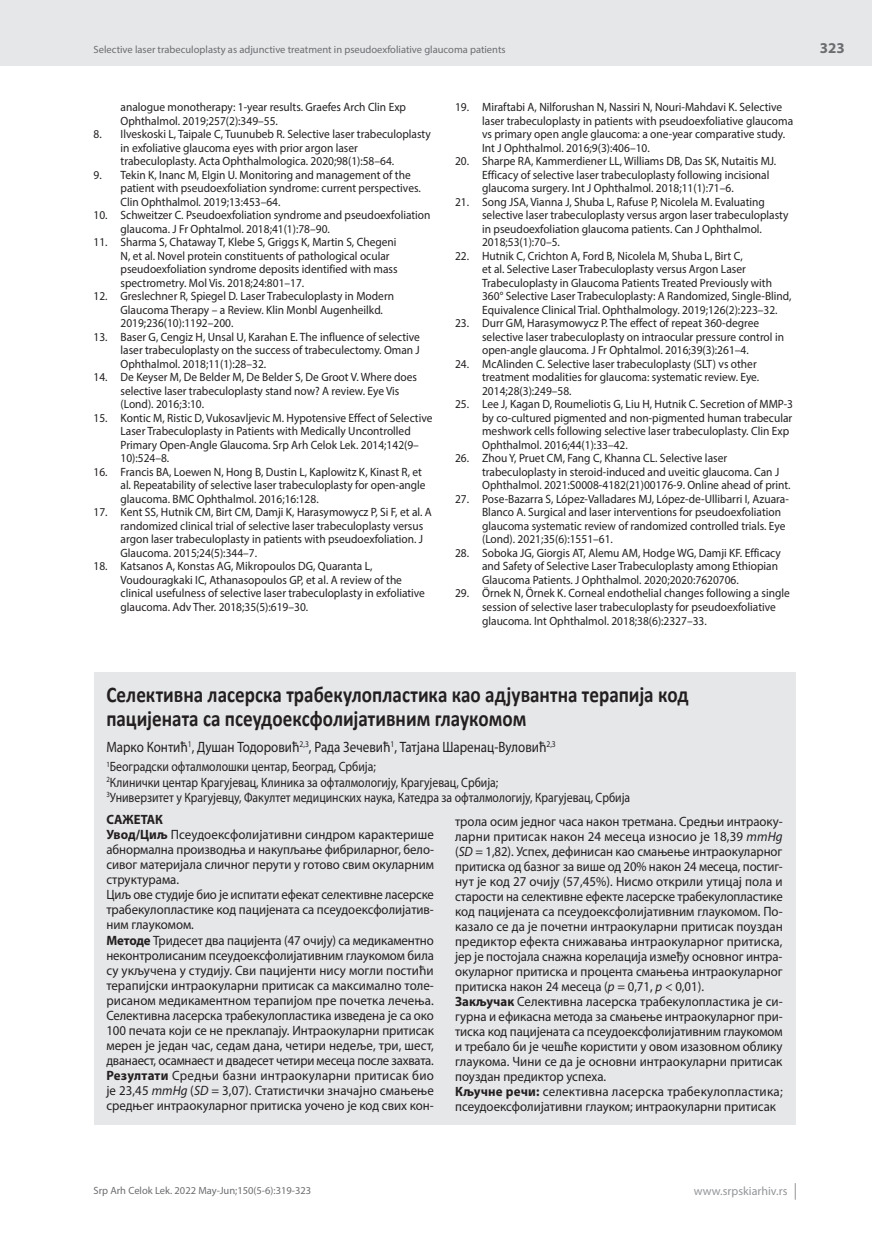
<style>
.page{position:relative;width:872px;height:1234px;background:#fff}
.page>*{position:absolute;margin:0;border:0;box-sizing:border-box;transform-origin:0 0}
.t1{font:700 22.5px/24px "Calibri";color:#231f20;scale:.85 1}
.t2{font:15px "Myriad Pro";color:#231f20;scale:.87 1}
.t3{font:700 15px "Myriad Pro";color:#6c6d70}
.t4{font:13.5px/15px "Myriad Pro";color:#231f20;scale:.95 1}
.t5{font:13.5px/15px "Myriad Pro";color:#231f20;scale:.96 1}
.t6{font:13.5px/15px "Myriad Pro";color:#231f20;scale:.87 1}
.t7{font:12px/13.5px "Myriad Pro";color:#231f20;scale:.95 1}
.t8{font:12px "Myriad Pro";color:#939598}
.t9{font:10.5px "Myriad Pro";color:#6c6d70}
.s1{font-weight:700}
.s2{font-style:italic}
</style>
<div class="page">
<div style="left:0;top:0;width:872px;height:66px;background:#e6e7e9"></div>
<svg style="left:795px;top:1183px;width:1px;height:16px"></svg>
<div style="left:94px;top:672px;width:701px;height:452px;background:#e6e7e9"></div>
<p class="t9" style="left:94px;top:43px;width:413px">Selective laser trabeculoplasty as adjunctive treatment in pseudoexfoliative glaucoma patients</p>
<p class="t7" style="left:121px;top:100px;width:302px">analogue monotherapy: 1-year results. Graefes Arch Clin Exp<br>Ophthalmol. 2019;257(2):349–55.</p>
<p class="t7" style="left:121px;top:127px;width:328px;text-indent:-27px">8. Ilveskoski L, Taipale C, Tuunubeb R. Selective laser trabeculoplasty in exfoliative glaucoma eyes with prior argon laser trabeculoplasty. Acta Ophthalmologica. 2020;98(1):58–64.</p>
<p class="t7" style="left:121px;top:168px;width:317px;text-indent:-27px">9. Tekin K, Inanc M, Elgin U. Monitoring and management of the patient with pseudoexfoliation syndrome: current perspectives.<br>Clin Ophthalmol. 2019;13:453–64.</p>
<p class="t7" style="left:121px;top:208px;width:328px;text-indent:-27px">10. Schweitzer C. Pseudoexfoliation syndrome and pseudoexfoliation glaucoma. J Fr Ophtalmol. 2018;41(1):78–90.</p>
<p class="t7" style="left:121px;top:235px;width:293px;text-indent:-27px">11. Sharma S, Chataway T, Klebe S, Griggs K, Martin S, Chegeni N, et al. Novel protein constituents of pathological ocular pseudoexfoliation syndrome deposits identified with mass spectrometry. Mol Vis. 2018;24:801–17.</p>
<p class="t7" style="left:121px;top:289px;width:289px;text-indent:-27px">12. Greslechner R, Spiegel D. Laser Trabeculoplasty in Modern<br>Glaucoma Therapy – a Review. Klin Monbl Augenheilkd.<br>2019;236(10):1192–200.</p>
<p class="t7" style="left:121px;top:330px;width:317px;text-align:justify;text-indent:-27px">13. Baser G, Cengiz H, Unsal U, Karahan E. The influence of selective laser trabeculoplasty on the success of trabeculectomy. Oman J Ophthalmol. 2018;11(1):28–32.</p>
<p class="t7" style="left:121px;top:370px;width:313px;text-indent:-27px">14. De Keyser M, De Belder M, De Belder S, De Groot V. Where does selective laser trabeculoplasty stand now? A review. Eye Vis (Lond). 2016;3:10.</p>
<p class="t7" style="left:121px;top:411px;width:330px;text-indent:-27px">15. Kontic M, Ristic D, Vukosavljevic M. Hypotensive Effect of Selective Laser Trabeculoplasty in Patients with Medically Uncontrolled Primary Open-Angle Glaucoma. Srp Arh Celok Lek. 2014;142(9– 10):524–8.</p>
<p class="t7" style="left:121px;top:465px;width:323px;text-indent:-27px">16. Francis BA, Loewen N, Hong B, Dustin L, Kaplowitz K, Kinast R, et al. Repeatability of selective laser trabeculoplasty for open-angle glaucoma. BMC Ophthalmol. 2016;16:128.</p>
<p class="t7" style="left:121px;top:505px;width:329px;text-indent:-27px">17. Kent SS, Hutnik CM, Birt CM, Damji K, Harasymowycz P, Si F, et al. A randomized clinical trial of selective laser trabeculoplasty versus argon laser trabeculoplasty in patients with pseudoexfoliation. J Glaucoma. 2015;24(5):344–7.</p>
<p class="t7" style="left:121px;top:559px;width:322px;text-indent:-27px">18. Katsanos A, Konstas AG, Mikropoulos DG, Quaranta L, Voudouragkaki IC, Athanasopoulos GP, et al. A review of the clinical usefulness of selective laser trabeculoplasty in exfoliative glaucoma. Adv Ther. 2018;35(5):619–30.</p>
<p class="t7" style="left:482px;top:100px;width:329px;text-indent:-27px">19. Miraftabi A, Nilforushan N, Nassiri N, Nouri-Mahdavi K. Selective laser trabeculoplasty in patients with pseudoexfoliative glaucoma vs primary open angle glaucoma: a one-year comparative study.<br>Int J Ophthalmol. 2016;9(3):406–10.</p>
<p class="t7" style="left:482px;top:154px;width:311px;text-indent:-27px">20. Sharpe RA, Kammerdiener LL, Williams DB, Das SK, Nutaitis MJ.<br>Efficacy of selective laser trabeculoplasty following incisional glaucoma surgery. Int J Ophthalmol. 2018;11(1):71–6.</p>
<p class="t7" style="left:482px;top:195px;width:324px;text-indent:-27px">21. Song JSA, Vianna J, Shuba L, Rafuse P, Nicolela M. Evaluating selective laser trabeculoplasty versus argon laser trabeculoplasty in pseudoexfoliation glaucoma patients. Can J Ophthalmol.<br>2018;53(1):70–5.</p>
<p class="t7" style="left:482px;top:249px;width:327px;text-indent:-27px">22. Hutnik C, Crichton A, Ford B, Nicolela M, Shuba L, Birt C,<br>et al. Selective Laser Trabeculoplasty versus Argon Laser Trabeculoplasty in Glaucoma Patients Treated Previously with 360° Selective Laser Trabeculoplasty: A Randomized, Single-Blind, Equivalence Clinical Trial. Ophthalmology. 2019;126(2):223–32.</p>
<p class="t7" style="left:482px;top:316px;width:319px;text-indent:-27px">23. Durr GM, Harasymowycz P. The effect of repeat 360-degree selective laser trabeculoplasty on intraocular pressure control in open-angle glaucoma. J Fr Ophtalmol. 2016;39(3):261–4.</p>
<p class="t7" style="left:482px;top:357px;width:293px;text-indent:-27px">24. McAlinden C. Selective laser trabeculoplasty (SLT) vs other treatment modalities for glaucoma: systematic review. Eye.<br>2014;28(3):249–58.</p>
<p class="t7" style="left:482px;top:397px;width:329px;text-indent:-27px">25. Lee J, Kagan D, Roumeliotis G, Liu H, Hutnik C. Secretion of MMP-3 by co-cultured pigmented and non-pigmented human trabecular meshwork cells following selective laser trabeculoplasty. Clin Exp Ophthalmol. 2016;44(1):33–42.</p>
<p class="t7" style="left:482px;top:451px;width:326px;text-indent:-27px">26. Zhou Y, Pruet CM, Fang C, Khanna CL. Selective laser trabeculoplasty in steroid-induced and uveitic glaucoma. Can J<br>Ophthalmol. 2021:S0008-4182(21)00176-9. Online ahead of print.</p>
<p class="t7" style="left:482px;top:492px;width:324px;text-indent:-27px">27. Pose-Bazarra S, López-Valladares MJ, López-de-Ullibarri I, Azuara-Blanco A. Surgical and laser interventions for pseudoexfoliation glaucoma systematic review of randomized controlled trials. Eye (Lond). 2021;35(6):1551–61.</p>
<p class="t7" style="left:482px;top:546px;width:316px;text-indent:-27px">28. Soboka JG, Giorgis AT, Alemu AM, Hodge WG, Damji KF. Efficacy and Safety of Selective Laser Trabeculoplasty among Ethiopian<br>Glaucoma Patients. J Ophthalmol. 2020;2020:7620706.</p>
<p class="t7" style="left:482px;top:586px;width:325px;text-indent:-27px">29. Örnek N, Örnek K. Corneal endothelial changes following a single session of selective laser trabeculoplasty for pseudoexfoliative glaucoma. Int Ophthalmol. 2018;38(6):2327–33.</p>
<h1 class="t1" style="left:106px;top:681px;width:686px">Селективна ласерска трабекулопластика као адјувантна терапија код пацијената са псеудоексфолијативним глаукомом</h1>
<p class="t2" style="left:106px;top:737px;width:518px">Марко Контић<sup>1</sup>, Душан Тодоровић<sup>2,3</sup>, Рада Зечевић<sup>1</sup>, Татјана Шаренац-Вуловић<sup>2,3</sup></p>
<p class="t6" style="left:106px;top:759px;width:603px"><sup>1</sup>Београдски офталмолошки центар, Београд, Србија;<br><sup>2</sup>Клинички центар Крагујевац, Клиника за офталмологију, Крагујевац, Србија;<br><sup>3</sup>Универзитет у Крагујевцу, Факултет медицинских наука, Катедра за офталмологију, Крагујевац, Србија</p>
<p class="t5" style="left:106px;top:812px;width:343px"><span class="s1">САЖЕТАК<br>Увод/Циљ</span> Псеудоексфолијативни синдром карактерише абнормална производња и накупљање фибриларног, бело&shy;сивог материјала сличног перути у готово свим окуларним структурама.<br>Циљ ове студије био је испитати ефекат селективне ласерске трабекулопластике код пацијената са псеудоексфолијатив&shy;ним глаукомом.<br><span class="s1">Методе</span> Тридесет два пацијента (47 очију) са медикаментно неконтролисаним псеудоексфолијативним глаукомом била су укључена у студију. Сви пацијенти нису могли постићи терапијски интраокуларни притисак са максимално толе&shy;рисаном медикаментном терапијом пре почетка лечења.<br>Селективна ласерска трабекулопластика изведена је са око 100 печата који се не преклапају. Интраокуларни притисак мерен је један час, седам дана, четири недеље, три, шест, дванаест, осамнаест и двадесет четири месеца после захвата.<br><span class="s1">Резултати</span> Средњи базни интраокуларни притисак био је 23,45 <span class="s2">mmHg</span> (<span class="s2">SD</span> = 3,07). Статистички значајно смањење средњег интраокуларног притиска уочено је код свих кон-</p>
<p class="t4" style="left:455px;top:813px;width:346px">трола осим једног часа након третмана. Средњи интраоку&shy;ларни притисак након 24 месеца износио је 18,39 <span class="s2">mmHg </span>(<span class="s2">SD</span> = 1,82). Успех, дефинисан као смањење интраокуларног притиска од базног за више од 20% након 24 месеца, постиг&shy;нут је код 27 очију (57,45%). Нисмо открили утицај пола и старости на селективне ефекте ласерске трабекулопластике код пацијената са псеудоексфолијативним глаукомом. По&shy;казало се да је почетни интраокуларни притисак поуздан предиктор ефекта снижавања интраокуларног притиска, јер је постојала снажна корелација између основног интра&shy;окуларног притиска и процента смањења интраокуларног притиска након 24 месеца (<span class="s2">р</span> = 0,71, <span class="s2">р</span> &lt; 0,01).<br><span class="s1">Закључак</span> Селективна ласерска трабекулопластика је си&shy;гурна и ефикасна метода за смањење интраокуларног при&shy;тиска код пацијената са псеудоексфолијативним глаукомом и требало би је чешће користити у овом изазовном облику глаукома. Чини се да је основни интраокуларни притисак поуздан предиктор успеха.<br><span class="s1">Кључне речи:</span> селективна ласерска трабекулопластика; псеудоексфолијативни глауком; интраокуларни притисак</p>
<p class="t3" style="left:820px;top:38px;width:26px">323</p>
<p class="t9" style="left:94px;top:1184px;width:219px">Srp Arh Celok Lek. 2022 May-Jun;150(5-6):319-323</p>
<p class="t8" style="left:694px;top:1183px;width:95px">www.srpskiarhiv.rs</p>
</div>
